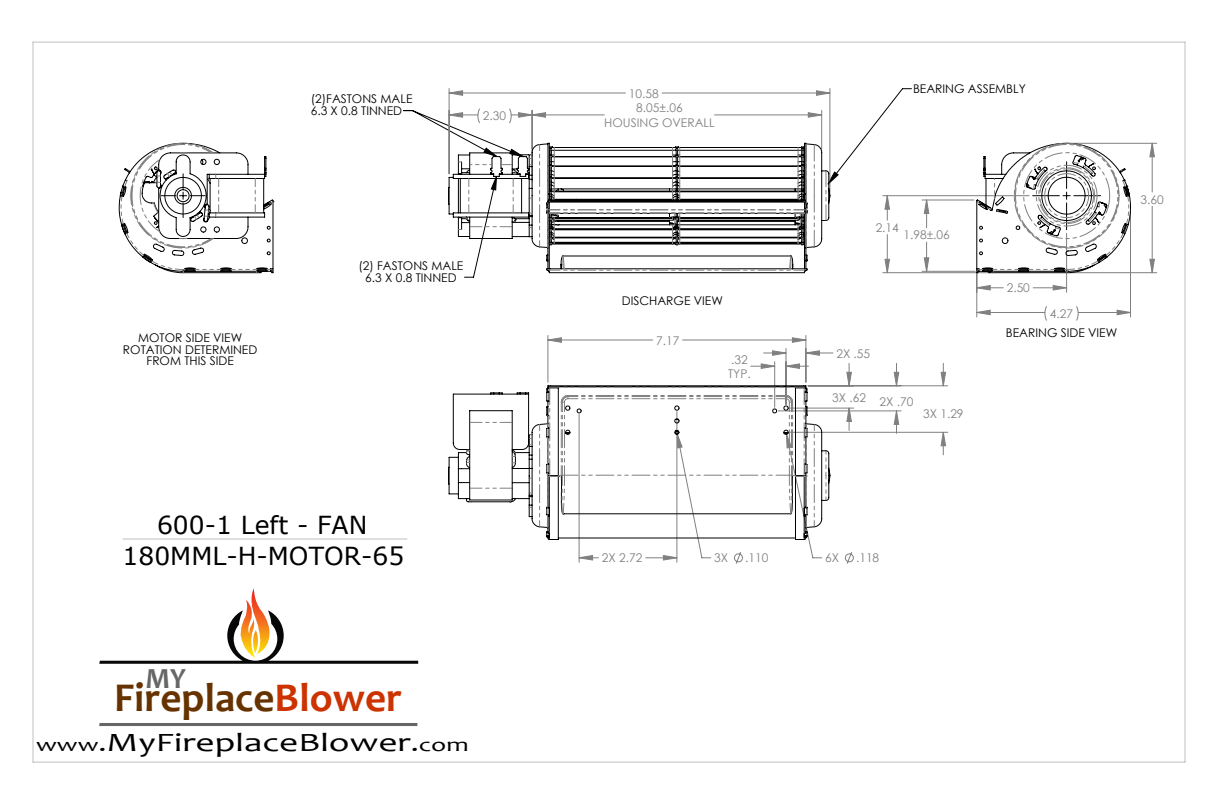
<style>
.page{position:relative;width:1224px;height:792px;background:#fff}
.page>*{position:absolute;margin:0;border:0;box-sizing:border-box;transform-origin:0 0}
.t1{font:700 41.1px "Candara";color:#630}
.t2{font:700 29.4px "Candara";color:#666}
.t3{font:26.5px "Candara";color:#000;scale:1.41 1}
.t4{font:24.8px/31px "Verdana";color:#000;text-align:center}
.t5{font:12px/11.8px "Century Gothic";color:#000;text-align:center}
.t6{font:12px/14.3px "Century Gothic";color:#808080;text-align:center}
.s1{color:#c30}
.s2{font-size:19.3px}
.s3{font-size:22.7px}
</style>
<div class="page">
<hr style="left:33px;top:42px;width:1152px;height:1px;background:#c0c0c0">
<hr style="left:33px;top:42px;width:1px;height:720px;background:#c0c0c0">
<hr style="left:33px;top:762px;width:1152px;height:1px;background:#c0c0c0">
<hr style="left:1185px;top:42px;width:1px;height:720px;background:#c0c0c0">
<svg style="left:449px;top:91px;width:705px;height:469px"></svg>
<svg style="left:118px;top:143px;width:156px;height:130px"></svg>
<svg style="left:448px;top:143px;width:383px;height:130px"></svg>
<svg style="left:548px;top:255px;width:258px;height:28px"></svg>
<svg style="left:458px;top:144px;width:381px;height:103px"></svg>
<svg style="left:975px;top:143px;width:156px;height:130px"></svg>
<svg style="left:448px;top:384px;width:383px;height:156px"></svg>
<svg style="left:529px;top:434px;width:3px;height:5px"></svg>
<svg style="left:470px;top:488px;width:42px;height:1px"></svg>
<svg style="left:470px;top:422px;width:42px;height:1px"></svg>
<svg style="left:466px;top:459px;width:4px;height:5px"></svg>
<svg style="left:466px;top:450px;width:4px;height:3px"></svg>
<svg style="left:512px;top:452px;width:4px;height:11px"></svg>
<svg style="left:826px;top:451px;width:1px;height:49px"></svg>
<svg style="left:814px;top:424px;width:1px;height:103px"></svg>
<svg style="left:539px;top:424px;width:1px;height:103px"></svg>
<svg style="left:547px;top:386px;width:261px;height:141px"></svg>
<svg style="left:99px;top:723px;width:318px;height:3px"></svg>
<svg style="left:99px;top:588px;width:319px;height:76px"></svg>
<hr style="left:123px;top:539px;width:284px;height:1px;background:#c0c0c0">
<p class="t5" style="left:123px;top:331px;width:136px">MOTOR SIDE VIEW<br>ROTATION DETERMINED<br>FROM THIS SIDE</p>
<p class="t5" style="left:311px;top:93px;width:103px;text-align:left">(2)FASTONS MALE<br>6.3 X 0.8 TINNED</p>
<p class="t6" style="left:629px;top:86px;width:31px">10.58</p>
<p class="t6" style="left:483px;top:109px;width:25px">2.30</p>
<p class="t6" style="left:604px;top:101px;width:112px">8.05±.06<br>HOUSING OVERALL</p>
<p class="t5" style="left:358px;top:259px;width:107px">(2) FASTONS MALE<br>6.3 X 0.8 TINNED</p>
<p class="t5" style="left:622px;top:295px;width:103px">DISCHARGE VIEW</p>
<p class="t6" style="left:656px;top:333px;width:25px">7.17</p>
<p class="t6" style="left:728px;top:352px;width:24px;text-align:left">.32<br>TYP.</p>
<p class="t5" style="left:913px;top:83px;width:114px">BEARING ASSEMBLY</p>
<p class="t6" style="left:876px;top:220px;width:25px">2.14</p>
<p class="t6" style="left:903px;top:228px;width:48px">1.98±.06</p>
<p class="t6" style="left:836px;top:346px;width:35px">2X .55</p>
<p class="t6" style="left:832px;top:392px;width:83px">3X .62 2X .70</p>
<p class="t6" style="left:923px;top:406px;width:42px">3X 1.29</p>
<p class="t6" style="left:1141px;top:192px;width:25px">3.60</p>
<p class="t6" style="left:1007px;top:281px;width:25px">2.50</p>
<p class="t6" style="left:1050px;top:306px;width:25px">4.27</p>
<p class="t5" style="left:1006px;top:327px;width:113px">BEARING SIDE VIEW</p>
<h3 class="t4" style="left:123px;top:509px;width:283px">600-1 Left - FAN<br>180MML-H-MOTOR-65</h3>
<p class="t6" style="left:602px;top:551px;width:42px">2X 2.72</p>
<p class="t6" style="left:714px;top:551px;width:15px">3X</p>
<p class="t6" style="left:745px;top:551px;width:25px">.110</p>
<p class="t6" style="left:825px;top:551px;width:15px">6X</p>
<p class="t6" style="left:856px;top:551px;width:25px">.118</p>
<h2 class="t2" style="left:145px;top:660px;width:42px">MY</h2>
<h1 class="t1" style="left:114px;top:672px;width:289px">Fireplace<span class="s1">Blower</span></h1>
<h3 class="t3" style="left:36px;top:726px;width:308px"><span class="s2">www</span><span class="s3">.</span>MyFireplaceBlower<span class="s3">.</span><span class="s2">com</span></h3>
</div>
